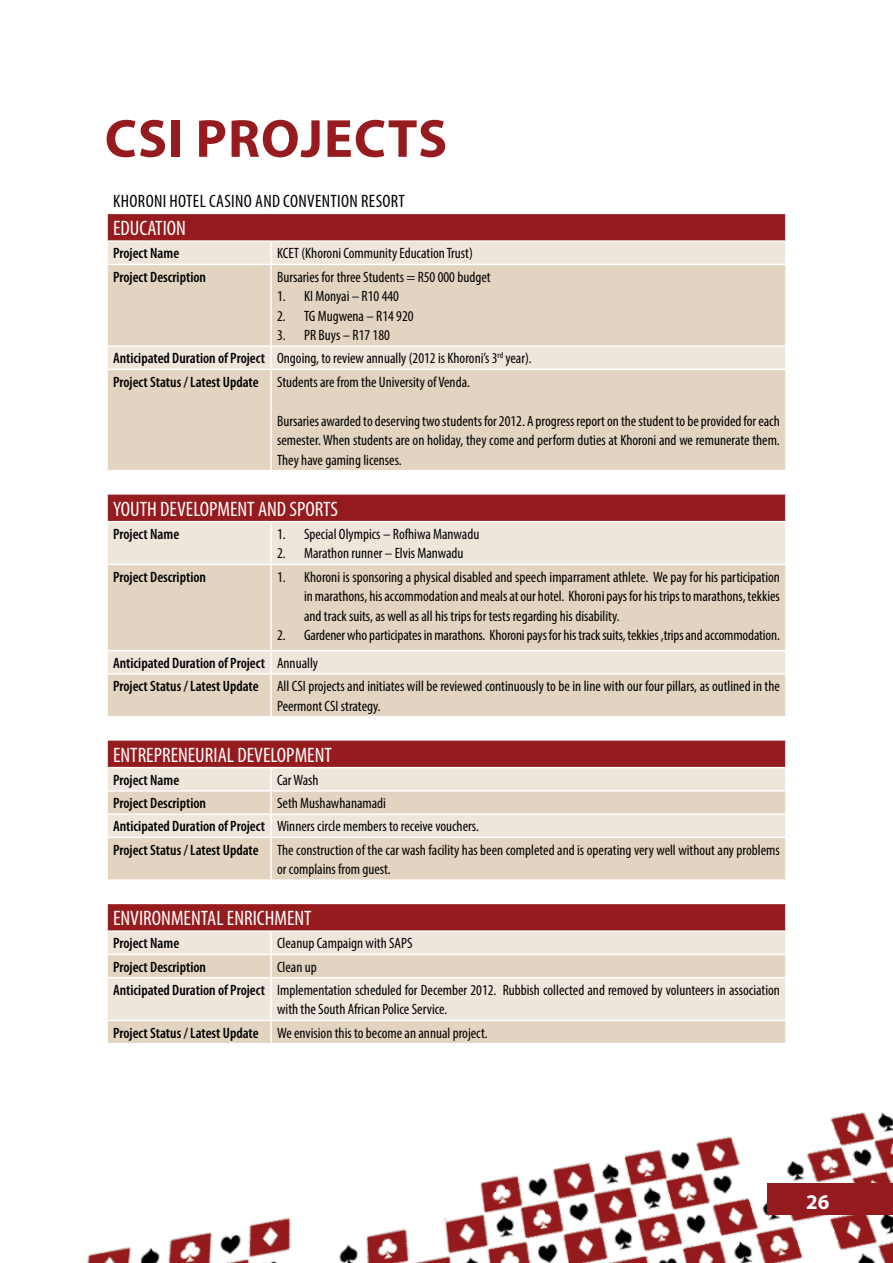
<style>
.page{position:relative;width:893px;height:1263px;background:#fff}
.page>*{position:absolute;margin:0;border:0;box-sizing:border-box;transform-origin:0 0}
.t1{font:700 54px "Myriad Pro";letter-spacing:.02em;color:#961b1e}
.t2{font:condensed 21px "Myriad Pro";color:#fff}
.t3{font:700 21px "Myriad Pro";color:#fff}
.t4{font:condensed 18px "Myriad Pro";letter-spacing:.02em;color:#000}
.t5{font:condensed 15px/23.2px "Myriad Pro";color:#000}
.t6{font:600 condensed 15px "Myriad Pro";color:#000}
.s1{font-weight:600}
</style>
<div class="page">
<img style="left:87px;top:1112px;width:806px;height:151px">
<div style="left:768px;top:1183px;width:125px;height:32px;background:#961b1e"></div>
<div style="left:108px;top:214px;width:677px;height:26px;background:#961b1e"></div>
<div style="left:108px;top:242px;width:677px;height:22px;background:#eee6db"></div>
<svg style="left:108px;top:265px;width:677px;height:778px;background:#dfc9bc"></svg>
<hr style="left:270px;top:242px;width:2px;height:22px;background:#fff">
<hr style="left:270px;top:265px;width:2px;height:80px;background:#fff">
<hr style="left:106px;top:345px;width:165px;height:2px;background:#fff">
<hr style="left:271px;top:345px;width:516px;height:2px;background:#fff">
<hr style="left:270px;top:347px;width:2px;height:22px;background:#fff">
<hr style="left:106px;top:369px;width:165px;height:1px;background:#fff">
<hr style="left:271px;top:369px;width:516px;height:1px;background:#fff">
<hr style="left:270px;top:370px;width:2px;height:100px;background:#fff">
<hr style="left:106px;top:470px;width:165px;height:1px;background:#fff">
<hr style="left:271px;top:470px;width:516px;height:1px;background:#fff">
<hr style="left:106px;top:493px;width:165px;height:2px;background:#fff">
<hr style="left:271px;top:493px;width:516px;height:2px;background:#fff">
<hr style="left:106px;top:521px;width:165px;height:1px;background:#fff">
<hr style="left:271px;top:521px;width:516px;height:1px;background:#fff">
<hr style="left:270px;top:522px;width:2px;height:42px;background:#fff">
<hr style="left:106px;top:564px;width:165px;height:1px;background:#fff">
<hr style="left:271px;top:564px;width:516px;height:1px;background:#fff">
<hr style="left:270px;top:565px;width:2px;height:85px;background:#fff">
<hr style="left:106px;top:650px;width:165px;height:1px;background:#fff">
<hr style="left:271px;top:650px;width:516px;height:1px;background:#fff">
<hr style="left:270px;top:651px;width:2px;height:22px;background:#fff">
<hr style="left:106px;top:673px;width:165px;height:2px;background:#fff">
<hr style="left:271px;top:673px;width:516px;height:2px;background:#fff">
<hr style="left:270px;top:675px;width:2px;height:41px;background:#fff">
<hr style="left:106px;top:716px;width:165px;height:1px;background:#fff">
<hr style="left:271px;top:716px;width:516px;height:1px;background:#fff">
<hr style="left:106px;top:739px;width:165px;height:2px;background:#fff">
<hr style="left:271px;top:739px;width:516px;height:2px;background:#fff">
<hr style="left:106px;top:767px;width:165px;height:1px;background:#fff">
<hr style="left:271px;top:767px;width:516px;height:1px;background:#fff">
<hr style="left:270px;top:768px;width:2px;height:22px;background:#fff">
<hr style="left:106px;top:790px;width:165px;height:2px;background:#fff">
<hr style="left:271px;top:790px;width:516px;height:2px;background:#fff">
<hr style="left:270px;top:792px;width:2px;height:21px;background:#fff">
<hr style="left:106px;top:813px;width:165px;height:2px;background:#fff">
<hr style="left:271px;top:813px;width:516px;height:2px;background:#fff">
<hr style="left:270px;top:815px;width:2px;height:22px;background:#fff">
<hr style="left:106px;top:837px;width:165px;height:1px;background:#fff">
<hr style="left:271px;top:837px;width:516px;height:1px;background:#fff">
<hr style="left:270px;top:838px;width:2px;height:41px;background:#fff">
<hr style="left:106px;top:879px;width:165px;height:2px;background:#fff">
<hr style="left:271px;top:879px;width:516px;height:2px;background:#fff">
<hr style="left:106px;top:903px;width:165px;height:1px;background:#fff">
<hr style="left:271px;top:903px;width:516px;height:1px;background:#fff">
<hr style="left:106px;top:930px;width:165px;height:2px;background:#fff">
<hr style="left:271px;top:930px;width:516px;height:2px;background:#fff">
<hr style="left:270px;top:932px;width:2px;height:22px;background:#fff">
<hr style="left:106px;top:954px;width:165px;height:1px;background:#fff">
<hr style="left:271px;top:954px;width:516px;height:1px;background:#fff">
<hr style="left:270px;top:955px;width:2px;height:22px;background:#fff">
<hr style="left:106px;top:977px;width:165px;height:1px;background:#fff">
<hr style="left:271px;top:977px;width:516px;height:1px;background:#fff">
<hr style="left:270px;top:978px;width:2px;height:42px;background:#fff">
<hr style="left:106px;top:1020px;width:165px;height:1px;background:#fff">
<hr style="left:271px;top:1020px;width:516px;height:1px;background:#fff">
<hr style="left:270px;top:1021px;width:2px;height:22px;background:#fff">
<h1 class="t1" style="left:105px;top:103px;width:188px">CSI PROJECTS</h1>
<p class="t4" style="left:113px;top:191px;width:16px">Khoroni</p>
<p class="t4" style="left:170px;top:191px;width:17px">Hotel</p>
<p class="t4" style="left:209px;top:191px;width:16px">Casino</p>
<p class="t4" style="left:255px;top:191px;width:44px">and Convention</p>
<p class="t4" style="left:361px;top:191px;width:16px">Resort</p>
<h2 class="t2" style="left:113px;top:215px;width:74px">EDUCATION</h2>
<p class="t6" style="left:113px;top:244px;width:68px">Project Name</p>
<p class="t5" style="left:277px;top:242px;width:197px">KCET (Khoroni Community Education Trust)</p>
<p class="t6" style="left:113px;top:267px;width:95px">Project Description</p>
<p class="t5" style="left:277px;top:265px;width:215px">Bursaries for three Students = R50 000 budget</p>
<p class="t5" style="left:277px;top:284px;width:123px">1. KI Monyai – R10 440</p>
<p class="t5" style="left:277px;top:304px;width:138px">2. TG Mugwena – R14 920</p>
<p class="t5" style="left:113px;top:323px;width:420px;text-indent:164px">3. PR Buys – R17 180<br><span class="s1">Anticipated Duration of Project</span> Ongoing, to review annually (2012 is Khoroni’s 3<sup>rd</sup> year).<br><span class="s1">Project Status / Latest Update</span> Students are from the University of Venda.</p>
<p class="t5" style="left:277px;top:411px;width:504px;line-height:19.5px;text-align:justify">Bursaries awarded to deserving two students for 2012. A progress report on the student to be provided for each semester. When students are on holiday, they come and perform duties at Khoroni and we remunerate them.<br>They have gaming licenses.</p>
<h2 class="t2" style="left:113px;top:496px;width:226px">YOUTH DEVELOPMENT AND SPORTS</h2>
<p class="t6" style="left:113px;top:525px;width:68px">Project Name</p>
<p class="t5" style="left:277px;top:522px;width:204px">1. Special Olympics – Rofhiwa Manwadu</p>
<p class="t5" style="left:277px;top:542px;width:188px">2. Marathon runner – Elvis Manwadu</p>
<p class="t6" style="left:113px;top:567px;width:95px">Project Description</p>
<p class="t5" style="left:304px;top:567px;width:477px;line-height:19.5px;text-align:justify;text-indent:-27px">1. Khoroni is sponsoring a physical disabled and speech imparrament athlete. We pay for his participation in marathons, his accommodation and meals at our hotel. Khoroni pays for his trips to marathons, tekkies and track suits, as well as all his trips for tests regarding his disability.</p>
<p class="t5" style="left:113px;top:621px;width:668px;line-height:27.8px;text-indent:164px">2. Gardener who participates in marathons. Khoroni pays for his track suits, tekkies ,trips and accommodation.<br><span class="s1">Anticipated Duration of Project</span> Annually</p>
<p class="t5" style="left:277px;top:676px;width:504px;line-height:19.5px;text-indent:-164px"><span class="s1">Project Status / Latest Update</span> All CSI projects and initiates will be reviewed continuously to be in line with our four pillars, as outlined in the<br>Peermont CSI strategy.</p>
<h2 class="t2" style="left:113px;top:742px;width:220px">ENTREPRENEURIAL DEVELOPMENT</h2>
<p class="t6" style="left:113px;top:771px;width:68px">Project Name</p>
<p class="t5" style="left:277px;top:768px;width:43px">Car Wash</p>
<p class="t6" style="left:113px;top:794px;width:95px">Project Description</p>
<p class="t5" style="left:113px;top:791px;width:668px;text-indent:164px">Seth Mushawhanamadi<br><span class="s1">Anticipated Duration of Project</span> Winners circle members to receive vouchers.<br><span class="s1">Project Status / Latest Update</span> The construction of the car wash facility has been completed and is operating very well without any problems</p>
<p class="t5" style="left:277px;top:857px;width:115px">or complains from guest.</p>
<h2 class="t2" style="left:113px;top:905px;width:200px">ENVIRONMENTAL ENRICHMENT</h2>
<p class="t6" style="left:113px;top:934px;width:68px">Project Name</p>
<p class="t5" style="left:277px;top:932px;width:137px">Cleanup Campaign with SAPS</p>
<p class="t6" style="left:113px;top:957px;width:95px">Project Description</p>
<p class="t5" style="left:113px;top:955px;width:668px;text-indent:164px">Clean up<br><span class="s1">Anticipated Duration of Project</span> Implementation scheduled for December 2012. Rubbish collected and removed by volunteers in association</p>
<p class="t5" style="left:113px;top:998px;width:376px;text-indent:164px">with the South African Police Service.<br><span class="s1">Project Status / Latest Update</span> We envision this to become an annual project.</p>
<h2 class="t3" style="left:806px;top:1188px;width:25px">26</h2>
</div>
